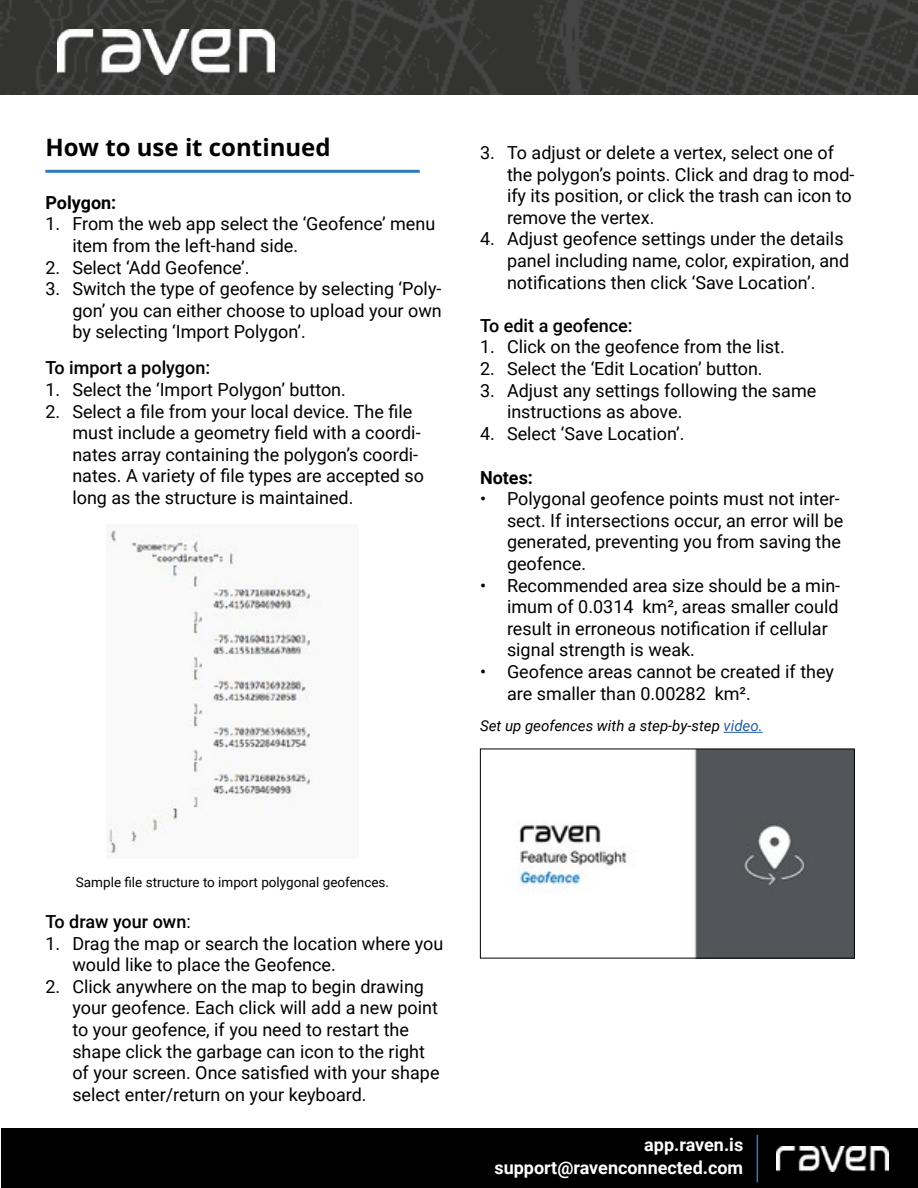
<style>
.page{position:relative;width:918px;height:1188px;background:#fff}
.page>*{position:absolute;margin:0;border:0;box-sizing:border-box;transform-origin:0 0}
.t1{font:700 24px "Open Sans";color:#000}
.t2{font:18px/21.6px "Roboto";color:#000}
.t3{font:500 18px "Roboto";color:#000}
.t4{font:700 18px/23.1px "Roboto";color:#fff;text-align:right}
.t5{font:700 18px "Roboto";color:#000}
.t6{font:italic 15px "Roboto";color:#000}
.t7{font:13.5px "Roboto";color:#000}
.s1{color:#215e9e}
.s2{font-weight:400}
</style>
<div class="page">
<div style="left:2px;top:1128px;width:916px;height:60px;background:#000"></div>
<img style="left:777px;top:1147px;width:112px;height:24px">
<hr style="left:757px;top:1135px;width:1px;height:47px;background:#2f79be">
<img style="left:0;top:0;width:918px;height:94px">
<img style="left:58px;top:29px;width:216px;height:46px">
<img style="left:518px;top:751px;width:335px;height:205px">
<div style="left:480px;top:749px;width:375px;height:209px;border:1px solid #000"></div>
<hr style="left:724px;top:732px;width:39px;height:1px;background:#215e9e">
<hr style="left:45px;top:170px;width:375px;height:3px;background:#2f79be">
<img style="left:106px;top:525px;width:205px;height:333px">
<h1 class="t1" style="left:45px;top:130px;width:287px">How to use it continued</h1>
<p class="t5" style="left:45px;top:190px;width:72px">Polygon:</p>
<p class="t2" style="left:72px;top:213px;width:364px;text-indent:-27px">1. From the web app select the ‘Geofence’ menu item from the left-hand side.</p>
<p class="t2" style="left:45px;top:256px;width:206px">2. Select ‘Add Geofence’.</p>
<p class="t2" style="left:72px;top:277px;width:371px;text-align:justify;text-indent:-27px">3. Switch the type of geofence by selecting ‘Poly&shy;gon’ you can either choose to upload your own by selecting ‘Import Polygon’.</p>
<p class="t3" style="left:45px;top:355px;width:166px">To import a polygon:</p>
<p class="t2" style="left:45px;top:378px;width:302px">1. Select the ‘Import Polygon’ button.</p>
<p class="t2" style="left:72px;top:400px;width:353px;text-indent:-27px">2. Select a file from your local device. The file must include a geometry field with a coordi&shy;nates array containing the polygon’s coordi&shy;nates. A variety of file types are accepted so long as the structure is maintained.</p>
<p class="t2" style="left:507px;top:141px;width:349px;text-indent:-27px">3. To adjust or delete a vertex, select one of the polygon’s points. Click and drag to mod&shy;ify its position, or click the trash can icon to remove the vertex.</p>
<p class="t2" style="left:507px;top:227px;width:344px;text-indent:-27px">4. Adjust geofence settings under the details panel including name, color, expiration, and notifications then click ‘Save Location’.</p>
<p class="t3" style="left:480px;top:313px;width:154px">To edit a geofence:</p>
<p class="t2" style="left:480px;top:335px;width:306px">1. Click on the geofence from the list.</p>
<p class="t2" style="left:480px;top:357px;width:284px">2. Select the ‘Edit Location’ button.</p>
<p class="t2" style="left:507px;top:379px;width:311px;text-indent:-27px">3. Adjust any settings following the same instructions as above.</p>
<p class="t2" style="left:480px;top:422px;width:206px">4. Select ‘Save Location’.</p>
<p class="t5" style="left:480px;top:465px;width:55px">Notes:</p>
<p class="t2" style="left:507px;top:487px;width:338px;text-indent:-27px">• Polygonal geofence points must not inter&shy;sect. If intersections occur, an error will be generated, preventing you from saving the geofence.</p>
<p class="t2" style="left:507px;top:574px;width:335px;text-indent:-27px">• Recommended area size should be a min&shy;imum of 0.0314 km², areas smaller could result in erroneous notification if cellular signal strength is weak.</p>
<p class="t2" style="left:507px;top:660px;width:329px;text-indent:-27px">• Geofence areas cannot be created if they are smaller than 0.00282 km².</p>
<p class="t6" style="left:480px;top:715px;width:284px">Set up geofences with a step-by-step <span class="s1">video.</span></p>
<p class="t7" style="left:76px;top:873px;width:315px">Sample file structure to import polygonal geofences.</p>
<p class="t3" style="left:45px;top:909px;width:147px">To draw your own<span class="s2">:</span></p>
<p class="t2" style="left:72px;top:932px;width:372px;text-indent:-27px">1. Drag the map or search the location where you would like to place the Geofence.</p>
<p class="t2" style="left:72px;top:975px;width:369px;text-indent:-27px">2. Click anywhere on the map to begin drawing your geofence. Each click will add a new point to your geofence, if you need to restart the shape click the garbage can icon to the right of your screen. Once satisfied with your shape select enter/return on your keyboard.</p>
<p class="t4" style="left:494px;top:1133px;width:250px">app.raven.is support@ravenconnected.com</p>
</div>
